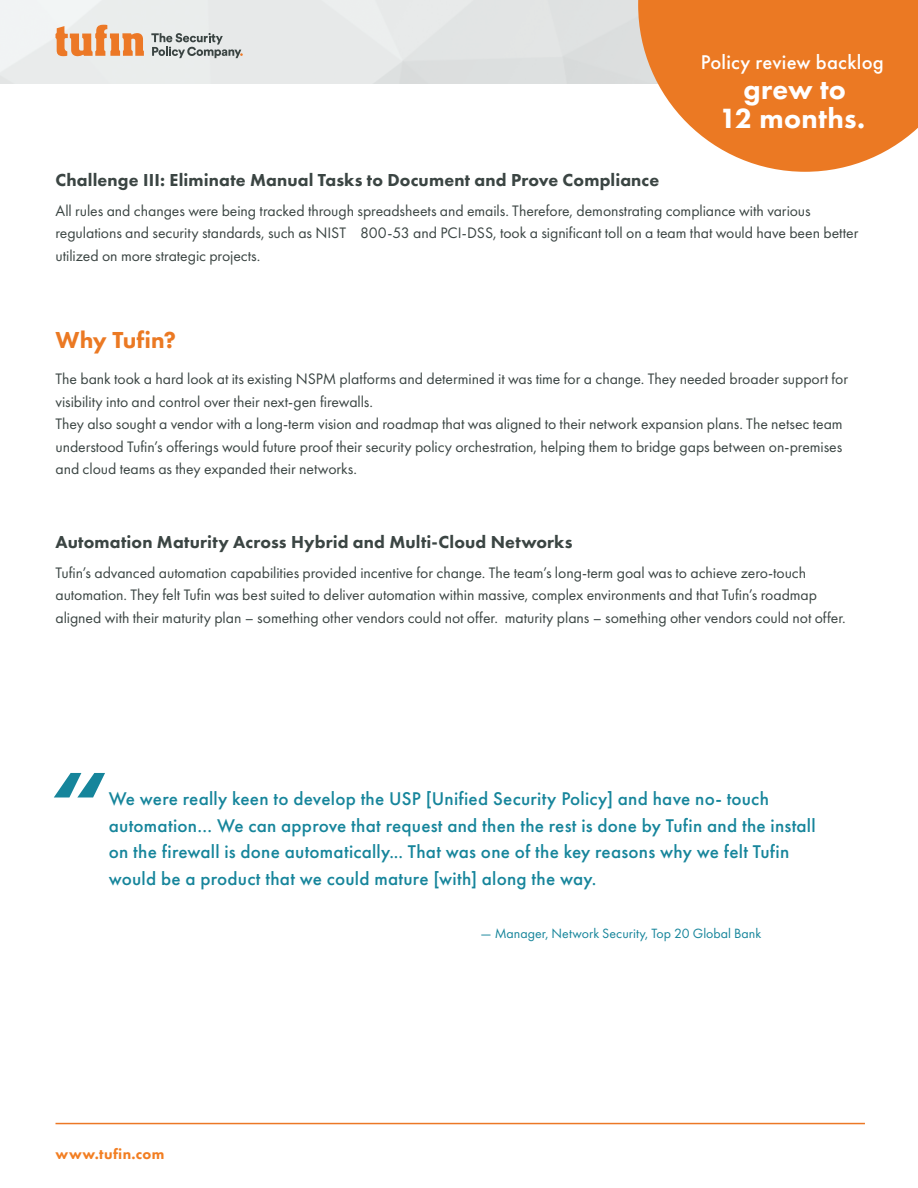
<style>
.page{position:relative;width:918px;height:1188px;background:#fff}
.page>*{position:absolute;margin:0;border:0;box-sizing:border-box;transform-origin:0 0}
.t1{font:700 83.4px "Futura PT";color:#16859b;scale:1.25 1}
.t2{font:800 28.8px/29.7px "Futura PT";letter-spacing:.01em;color:#fff;text-align:center}
.t3{font:800 24px "Futura PT";color:#eb7923}
.t4{font:500 20.7px "Futura PT";letter-spacing:.01em;color:#fff}
.t5{font:500 19.2px/26.4px "Futura PT";letter-spacing:.01em;color:#16859b}
.t6{font:800 18px "Futura PT";letter-spacing:.01em;color:#3b4543}
.t7{font:15.75px/22.5px "Futura PT";letter-spacing:-.005em;color:#3b4543}
.t8{font:800 15px "Futura PT";letter-spacing:.025em;color:#f27e22}
.t9{font:13.95px "Futura PT";color:#16859b}
</style>
<div class="page">
<svg style="left:56px;top:25px;width:88px;height:32px;background:#ebaf83"></svg>
<svg style="left:151px;top:33px;width:92px;height:25px;background:#b7bbba"></svg>
<hr style="left:56px;top:1123px;width:809px;height:1px;background:#ec7826">
<svg style="left:638px;top:0;width:280px;height:172px;background:#ed8e46"></svg>
<h3 class="t4" style="left:701px;top:50px;width:184px">Policy review backlog</h3>
<h2 class="t2" style="left:720px;top:74px;width:147px">grew to<br>12 months.</h2>
<p class="t6" style="left:56px;top:168px;width:605px">Challenge III: Eliminate Manual Tasks to Document and Prove Compliance</p>
<p class="t7" style="left:56px;top:199px;width:804px">All rules and changes were being tracked through spreadsheets and emails. Therefore, demonstrating compliance with various regulations and security standards, such as NIST 800-53 and PCI-DSS, took a significant toll on a team that would have been better utilized on more strategic projects.</p>
<h3 class="t3" style="left:56px;top:325px;width:122px">Why Tufin?</h3>
<p class="t7" style="left:56px;top:368px;width:794px">The bank took a hard look at its existing NSPM platforms and determined it was time for a change. They needed broader support for visibility into and control over their next-gen firewalls.<br>They also sought a vendor with a long-term vision and roadmap that was aligned to their network expansion plans. The netsec team understood Tufin’s offerings would future proof their security policy orchestration, helping them to bridge gaps between on-premises and cloud teams as they expanded their networks.</p>
<p class="t6" style="left:56px;top:531px;width:519px">Automation Maturity Across Hybrid and Multi-Cloud Networks</p>
<p class="t7" style="left:56px;top:561px;width:792px">Tufin’s advanced automation capabilities provided incentive for change. The team’s long-term goal was to achieve zero-touch automation. They felt Tufin was best suited to deliver automation within massive, complex environments and that Tufin’s roadmap aligned with their maturity plan – something other vendors could not offer. maturity plans – something other vendors could not offer.</p>
<h1 class="t1" style="left:49px;top:747px;width:49px">“</h1>
<p class="t5" style="left:109px;top:786px;width:708px">We were really keen to develop the USP [Unified Security Policy] and have no- touch automation… We can approve that request and then the rest is done by Tufin and the install on the firewall is done automatically... That was one of the key reasons why we felt Tufin would be a product that we could mature [with] along the way.</p>
<p class="t9" style="left:481px;top:925px;width:282px">— Manager, Network Security, Top 20 Global Bank</p>
<p class="t8" style="left:56px;top:1144px;width:110px">www.tufin.com</p>
</div>
